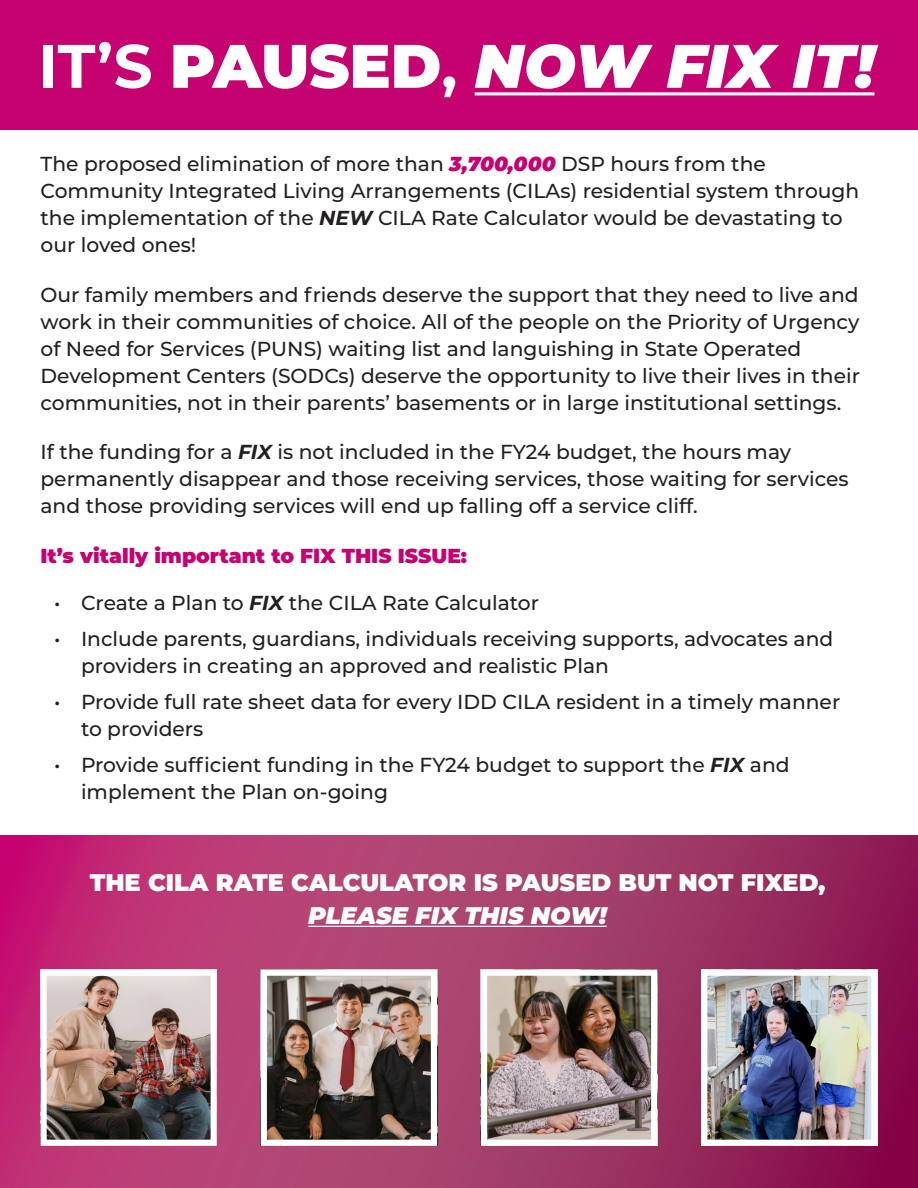
<style>
.page{position:relative;width:918px;height:1188px;background:#fff}
.page>*{position:absolute;margin:0;border:0;box-sizing:border-box;transform-origin:0 0}
.t1{font:italic 900 61.2px "Montserrat";color:#fff}
.t2{font:900 24px/33px "Montserrat";color:#fff;text-align:center}
.t3{font:500 20.25px/27px "Montserrat";color:#231f20}
.t4{font:900 20.25px "Montserrat";color:#c60170}
.s1{font-weight:700;font-style:normal}
.s2{font-style:normal}
.s3{font-weight:900;font-style:italic;color:#c60170}
.s4{font-weight:700;font-style:italic}
.s5{font-style:italic}
</style>
<div class="page">
<svg style="left:0;top:836px;width:918px;height:352px;background:#a9336a"></svg>
<div style="left:0;top:0;width:918px;height:130px;background:#c60170"></div>
<hr style="left:475px;top:92px;width:400px;height:3px;background:#fff">
<hr style="left:308px;top:926px;width:299px;height:1px;background:#fff">
<img style="left:40px;top:970px;width:170px;height:176px">
<div style="left:41px;top:970px;width:176px;height:176px;border:6px solid #fff"></div>
<img style="left:708px;top:977px;width:163px;height:162px">
<div style="left:701px;top:970px;width:177px;height:176px;border:6px solid #fff"></div>
<img style="left:268px;top:977px;width:162px;height:162px">
<div style="left:261px;top:970px;width:176px;height:176px;border:6px solid #fff"></div>
<img style="left:488px;top:977px;width:162px;height:162px">
<div style="left:481px;top:970px;width:176px;height:176px;border:6px solid #fff"></div>
<p class="t1" style="left:38px;top:20px;width:839px"><span class="s1">IT’S</span> <span class="s2">PAUSED</span><span class="s1">,</span> NOW FIX IT!</p>
<p class="t3" style="left:40px;top:150px;width:820px">The proposed elimination of more than <span class="s3">3,700,000</span> DSP hours from the Community Integrated Living Arrangements (CILAs) residential system through the implementation of the <span class="s4">NEW</span> CILA Rate Calculator would be devastating to our loved ones!</p>
<p class="t3" style="left:40px;top:280px;width:821px">Our family members and friends deserve the support that they need to live and work in their communities of choice. All of the people on the Priority of Urgency of Need for Services (PUNS) waiting list and languishing in State Operated Development Centers (SODCs) deserve the opportunity to live their lives in their communities, not in their parents’ basements or in large institutional settings.</p>
<p class="t3" style="left:40px;top:438px;width:810px">If the funding for a <span class="s4">FIX</span> is not included in the FY24 budget, the hours may permanently disappear and those receiving services, those waiting for services and those providing services will end up falling off a service cliff.</p>
<p class="t4" style="left:40px;top:540px;width:428px">It’s vitally important to FIX THIS ISSUE:</p>
<p class="t3" style="left:54px;top:588px;width:487px">• Create a Plan to <span class="s4">FIX</span> the CILA Rate Calculator</p>
<p class="t3" style="left:81px;top:624px;width:754px;text-indent:-27px">• Include parents, guardians, individuals receiving supports, advocates and providers in creating an approved and realistic Plan</p>
<p class="t3" style="left:81px;top:687px;width:761px;text-indent:-27px">• Provide full rate sheet data for every IDD CILA resident in a timely manner to providers</p>
<p class="t3" style="left:81px;top:750px;width:710px;text-indent:-27px">• Provide sufficient funding in the FY24 budget to support the <span class="s4">FIX</span> and implement the Plan on-going</p>
<p class="t2" style="left:90px;top:864px;width:737px">THE CILA RATE CALCULATOR IS PAUSED BUT NOT FIXED,<br><span class="s5">PLEASE FIX THIS NOW!</span></p>
</div>
